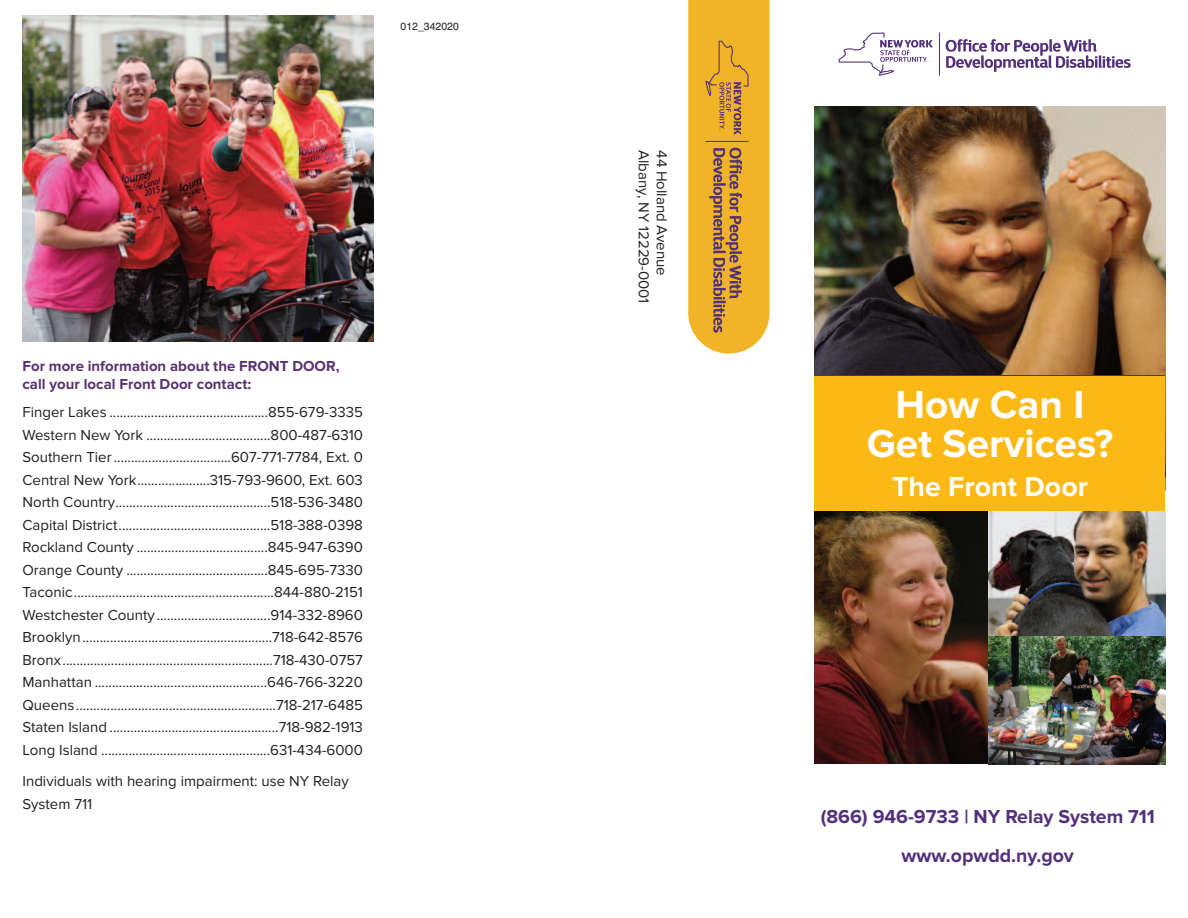
<style>
.page{position:relative;width:1188px;height:918px;background:#fff}
.page>*{position:absolute;margin:0;border:0;box-sizing:border-box;transform-origin:0 0}
.t1{font:700 40.5px/39px "Proxima Nova";color:#fff;text-align:center}
.t2{font:700 28.5px "Proxima Nova";color:#fff}
.t3{font:700 19.5px/39px "Proxima Nova";color:#52317a;text-align:center}
.t4{font:15px/22.5px "Proxima Nova";color:#231f20}
.t5{font:700 15px/18px "Proxima Nova";color:#5a3170}
.t6{font:10.5px "Helvetica";color:#231f20}
</style>
<div class="page">
<img style="left:814px;top:106px;width:352px;height:269px">
<hr style="left:939px;top:32px;width:1px;height:44px;background:#52317a">
<svg style="left:839px;top:32px;width:94px;height:44px"></svg>
<svg style="left:946px;top:39px;width:185px;height:33px"></svg>
<hr style="left:814px;top:375px;width:352px;height:3px;background:#52317a">
<div style="left:814px;top:377px;width:352px;height:134px;background:#fcb814"></div>
<img style="left:988px;top:636px;width:178px;height:128px">
<img style="left:988px;top:512px;width:178px;height:124px">
<img style="left:814px;top:512px;width:174px;height:252px">
<img style="left:22px;top:15px;width:352px;height:327px">
<svg style="left:688px;top:0;width:81px;height:354px;background:#e2aa33"></svg>
<p class="t6" style="left:400px;top:21px;width:60px">012_342020</p>
<p class="t5" style="left:22px;top:358px;width:319px">For more information about the FRONT DOOR, call your local Front Door contact:</p>
<p class="t4" style="left:22px;top:402px;width:342px;text-align:justify">Finger Lakes ..............................................855-679-3335<br>Western New York ....................................800-487-6310<br>Southern Tier..................................607-771-7784, Ext. 0<br>Central New York.....................315-793-9600, Ext. 603<br>North Country.............................................518-536-3480<br>Capital District............................................518-388-0398<br>Rockland County ......................................845-947-6390<br>Orange County .........................................845-695-7330<br>Taconic..........................................................844-880-2151<br>Westchester County .................................914-332-8960<br>Brooklyn.......................................................718-642-8576<br>Bronx.............................................................718-430-0757<br>Manhattan ..................................................646-766-3220<br>Queens..........................................................718-217-6485<br>Staten Island .................................................718-982-1913<br>Long Island .................................................631-434-6000</p>
<p class="t4" style="left:22px;top:771px;width:328px">Individuals with hearing impairment: use NY Relay<br>System 711</p>
<p class="t4" style="left:670px;top:150px;width:155px;line-height:18px;rotate:90deg">44 Holland Avenue<br>Albany, NY 12229-0001</p>
<h1 class="t1" style="left:867px;top:389px;width:248px">How Can I<br>Get Services?</h1>
<h2 class="t2" style="left:892px;top:477px;width:197px">The Front Door</h2>
<h3 class="t3" style="left:821px;top:799px;width:336px">(866) 946-9733 | NY Relay System 711 www.opwdd.ny.gov</h3>
</div>
